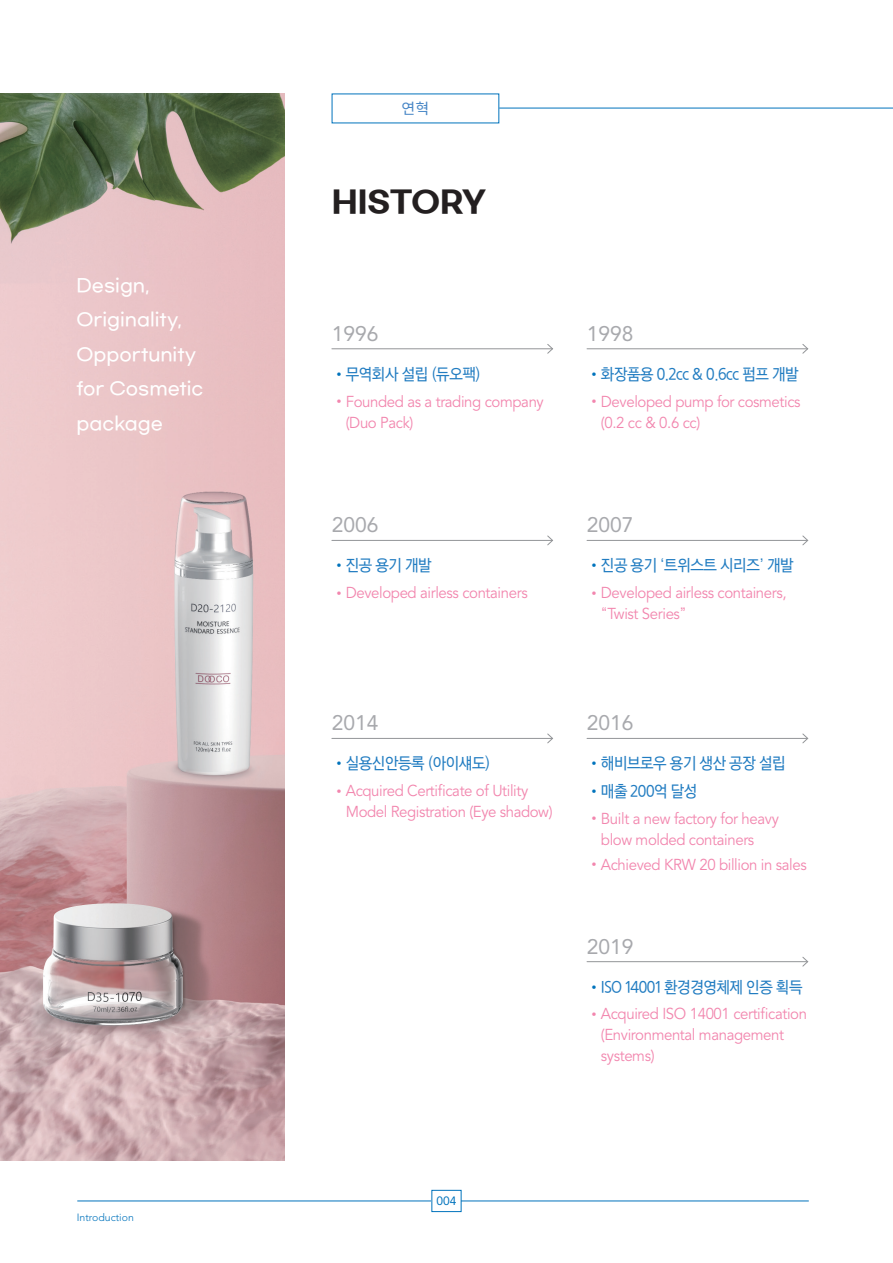
<style>
.page{position:relative;width:893px;height:1263px;background:#fff}
.page>*{position:absolute;margin:0;border:0;box-sizing:border-box;transform-origin:0 0}
.t1{font:30px "Gmarket Sans TTF Bold";letter-spacing:-.005em;color:#231f20}
.t2{font:21px "Avenir LT Std";color:#a8a9ad}
.t3{font:18px/34.5px "Gmarket Sans TTF Medium";color:#fff}
.t4{font:15.75px/21px "Avenir LT Std";letter-spacing:-.025em;color:#f286ae;scale:.95 1}
.t5{font:15.75px "SECGCOTFR";letter-spacing:-.025em;color:#217cc1;scale:.95 1}
.t6{font:15px "Noto Sans CJ Kkr";color:#4786c6}
.t7{font:12px "Avenir LT Std";color:#0073bc}
.t8{font:300 10.5px "Avenir LT Std";color:#0073bc}
.s1{font-family:"SECGCOTFL";color:#0073bc}
.s2{font-family:"SECGCOTFL"}
.s3{font-family:"SECGCOTFR"}
</style>
<div class="page">
<hr style="left:332px;top:738px;width:220px;height:1px;background:#939598">
<svg style="left:547px;top:733px;width:6px;height:10px"></svg>
<hr style="left:587px;top:738px;width:221px;height:1px;background:#939598">
<svg style="left:802px;top:733px;width:6px;height:10px"></svg>
<hr style="left:332px;top:540px;width:220px;height:1px;background:#939598">
<svg style="left:547px;top:535px;width:6px;height:10px"></svg>
<hr style="left:587px;top:540px;width:221px;height:1px;background:#939598">
<svg style="left:802px;top:535px;width:6px;height:10px"></svg>
<hr style="left:332px;top:348px;width:220px;height:1px;background:#939598">
<svg style="left:547px;top:344px;width:6px;height:10px"></svg>
<hr style="left:587px;top:348px;width:221px;height:1px;background:#939598">
<svg style="left:802px;top:344px;width:6px;height:10px"></svg>
<hr style="left:499px;top:108px;width:394px;height:1px;background:#0073bc">
<img style="left:0;top:94px;width:285px;height:1067px">
<hr style="left:77px;top:1200px;width:732px;height:1px;background:#0073bc">
<div style="left:432px;top:1190px;width:29px;height:21px;background:#fff"></div>
<div style="left:431px;top:1190px;width:30px;height:22px;border:1px solid #0073bc"></div>
<hr style="left:587px;top:961px;width:221px;height:1px;background:#939598">
<svg style="left:802px;top:957px;width:6px;height:10px"></svg>
<p class="t3" style="left:77px;top:269px;width:128px">Design,<br>Originality,<br>Opportunity for Cosmetic package</p>
<p class="t8" style="left:77px;top:1211px;width:59px">Introduction</p>
<p class="t6" style="left:402px;top:100px;width:29px">연혁</p>
<p class="t1" style="left:332px;top:185px;width:156px">HISTORY</p>
<p class="t2" style="left:332px;top:321px;width:48px">1996</p>
<p class="t2" style="left:587px;top:321px;width:48px">1998</p>
<p class="t5" style="left:332px;top:366px;width:158px"><span class="s1">•</span>무역회사 설립 (듀오팩)</p>
<p class="t4" style="left:346px;top:391px;width:210px;text-indent:-14px"><span class="s2">•</span>Founded as a trading company (Duo Pack)</p>
<p class="t5" style="left:587px;top:366px;width:225px"><span class="s1">•</span>화장품용 0.2cc &amp; 0.6cc 펌프 개발</p>
<p class="t4" style="left:601px;top:391px;width:212px;text-indent:-14px"><span class="s2">•</span>Developed pump for cosmetics (0.2 cc &amp; 0.6 cc)</p>
<p class="t2" style="left:332px;top:513px;width:48px">2006</p>
<p class="t2" style="left:587px;top:513px;width:48px">2007</p>
<p class="t5" style="left:332px;top:558px;width:107px"><span class="s1">•</span>진공 용기 개발</p>
<p class="t4" style="left:332px;top:583px;width:208px"><span class="s2">•</span>Developed airless containers</p>
<p class="t5" style="left:587px;top:558px;width:219px"><span class="s1">•</span>진공 용기 ‘트위스트 시리즈’ 개발</p>
<p class="t4" style="left:601px;top:583px;width:197px;text-indent:-14px"><span class="s2">•</span>Developed airless containers, <span class="s3">“</span>Twist Series<span class="s3">”</span></p>
<p class="t2" style="left:332px;top:711px;width:48px">2014</p>
<p class="t2" style="left:587px;top:711px;width:48px">2016</p>
<p class="t5" style="left:332px;top:756px;width:169px"><span class="s1">•</span>실용신안등록 (아이섀도)</p>
<p class="t4" style="left:346px;top:781px;width:219px;text-indent:-14px"><span class="s2">•</span>Acquired Certificate of Utility<br>Model Registration (Eye shadow)</p>
<p class="t5" style="left:587px;top:756px;width:211px"><span class="s1">•</span>해비브로우 용기 생산 공장 설립</p>
<p class="t5" style="left:587px;top:783px;width:118px"><span class="s1">•</span>매출 200억 달성</p>
<p class="t4" style="left:601px;top:808px;width:189px;text-indent:-14px"><span class="s2">•</span>Built a new factory for heavy blow molded containers</p>
<p class="t4" style="left:587px;top:854px;width:233px"><span class="s2">•</span>Achieved KRW 20 billion in sales</p>
<p class="t2" style="left:587px;top:934px;width:48px">2019</p>
<p class="t5" style="left:587px;top:979px;width:229px"><span class="s1">•</span>ISO 14001 환경경영체제 인증 획득</p>
<p class="t4" style="left:601px;top:1004px;width:218px;text-indent:-14px"><span class="s2">•</span>Acquired ISO 14001 certification (Environmental management systems)</p>
<p class="t7" style="left:436px;top:1194px;width:22px">004</p>
</div>
